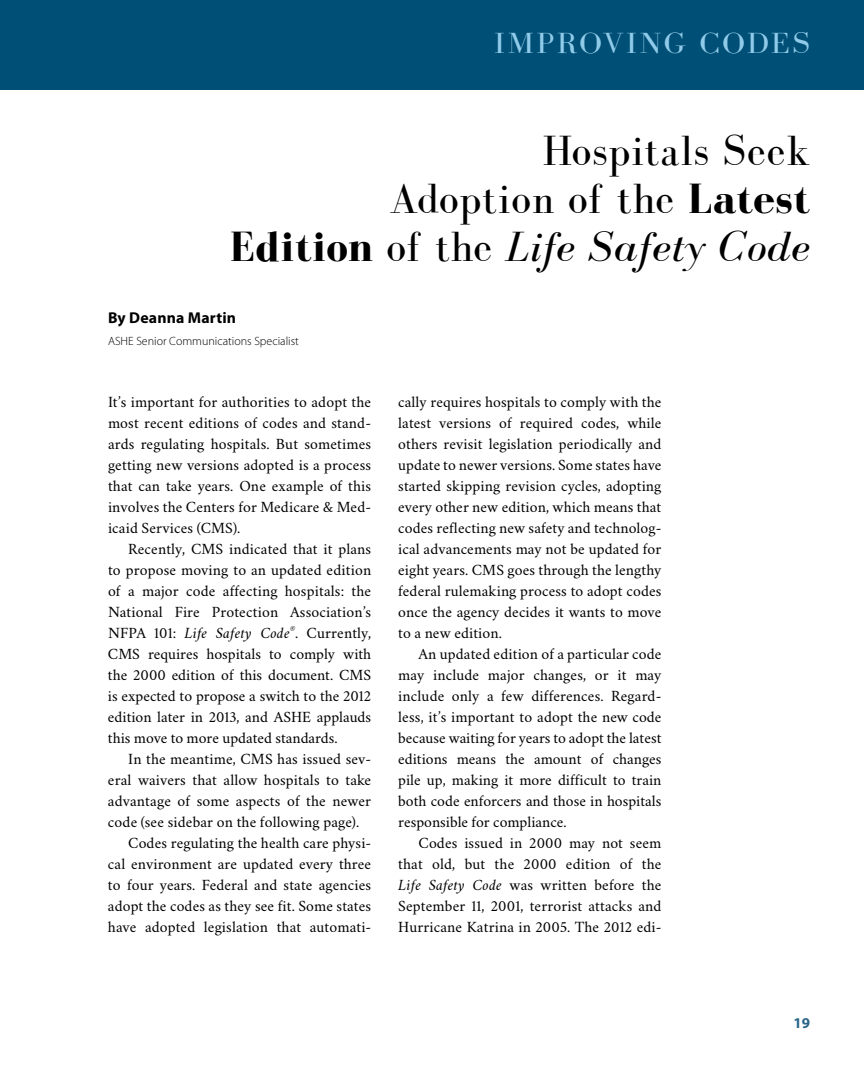
<style>
.page{position:relative;width:864px;height:1080px;background:#fff}
.page>*{position:absolute;margin:0;border:0;box-sizing:border-box;transform-origin:0 0}
.t1{font:43.5px/48px "Bodoni FLF";letter-spacing:.02em;color:#000;text-align:right}
.t2{font:30px "Bodoni FLF";letter-spacing:.07em;color:#90cbe9;scale:1.1 1}
.t3{font:15.75px/21px "Crimson";letter-spacing:.005em;color:#000;text-align:justify}
.t4{font:700 15.75px "Myriad Pro";color:#000}
.t5{font:700 15px "Myriad Pro";color:#2a668a}
.t6{font:300 12px "Myriad Pro";color:#000}
.s1{font-weight:700}
.s2{font-style:italic}
</style>
<div class="page">
<div style="left:0;top:0;width:864px;height:90px;background:#004f76"></div>
<h2 class="t2" style="left:494px;top:27px;width:96px">Improvi</h2>
<h2 class="t2" style="left:640px;top:27px;width:156px">ng Codes</h2>
<h1 class="t1" style="left:230px;top:128px;width:581px">Hospitals Seek<br>Adoption of the <span class="s1">Latest<br>Edition</span> of the <span class="s2">Life Safety Code</span></h1>
<p class="t4" style="left:108px;top:307px;width:130px">By Deanna Martin</p>
<p class="t6" style="left:108px;top:334px;width:192px">ASHE Senior Communications Specialist</p>
<p class="t3" style="left:108px;top:390px;width:265px">It’s important for authorities to adopt the most recent editions of codes and stand&shy;ards regulating hospitals. But sometimes getting new versions adopted is a process that can take years. One example of this involves the Centers for Medicare &amp; Med&shy;icaid Services (CMS).</p>
<p class="t3" style="left:108px;top:537px;width:265px;text-indent:20px">Recently, CMS indicated that it plans to propose moving to an updated edition of a major code affecting hospitals: the National Fire Protection Association’s NFPA 101: <span class="s2">Life Safety Code</span><sup>®</sup>. Currently, CMS requires hospitals to comply with the 2000 edition of this document. CMS is expected to propose a switch to the 2012 edition later in 2013, and ASHE applauds this move to more updated standards.</p>
<p class="t3" style="left:128px;top:747px;width:244px">In the meantime, CMS has issued sev-</p>
<p class="t3" style="left:108px;top:768px;width:265px">eral waivers that allow hospitals to take</p>
<p class="t3" style="left:108px;top:789px;width:265px">advantage of some aspects of the newer</p>
<p class="t3" style="left:108px;top:810px;width:253px">code (see sidebar on the following page).</p>
<p class="t3" style="left:128px;top:831px;width:244px">Codes regulating the health care physi-</p>
<p class="t3" style="left:108px;top:852px;width:265px">cal environment are updated every three</p>
<p class="t3" style="left:108px;top:873px;width:265px">to four years. Federal and state agencies</p>
<p class="t3" style="left:108px;top:894px;width:265px">adopt the codes as they see fit. Some states</p>
<p class="t3" style="left:108px;top:915px;width:265px">have adopted legislation that automati-</p>
<p class="t3" style="left:398px;top:390px;width:265px">cally requires hospitals to comply with the latest versions of required codes, while others revisit legislation periodically and update to newer versions. Some states have started skipping revision cycles, adopting every other new edition, which means that codes reflecting new safety and technolog&shy;ical advancements may not be updated for eight years. CMS goes through the lengthy federal rulemaking process to adopt codes once the agency decides it wants to move to a new edition.</p>
<p class="t3" style="left:398px;top:642px;width:265px;text-indent:20px">An updated edition of a particular code may include major changes, or it may include only a few differences. Regard&shy;less, it’s important to adopt the new code because waiting for years to adopt the latest editions means the amount of changes pile up, making it more difficult to train both code enforcers and those in hospitals responsible for compliance.</p>
<p class="t3" style="left:398px;top:831px;width:265px;text-indent:20px">Codes issued in 2000 may not seem that old, but the 2000 edition of the <span class="s2">Life Safety Code</span> was written before the September 11, 2001, terrorist attacks and Hurricane Katrina in 2005. The 2012 edi-</p>
<p class="t5" style="left:793px;top:1014px;width:18px">19</p>
</div>
